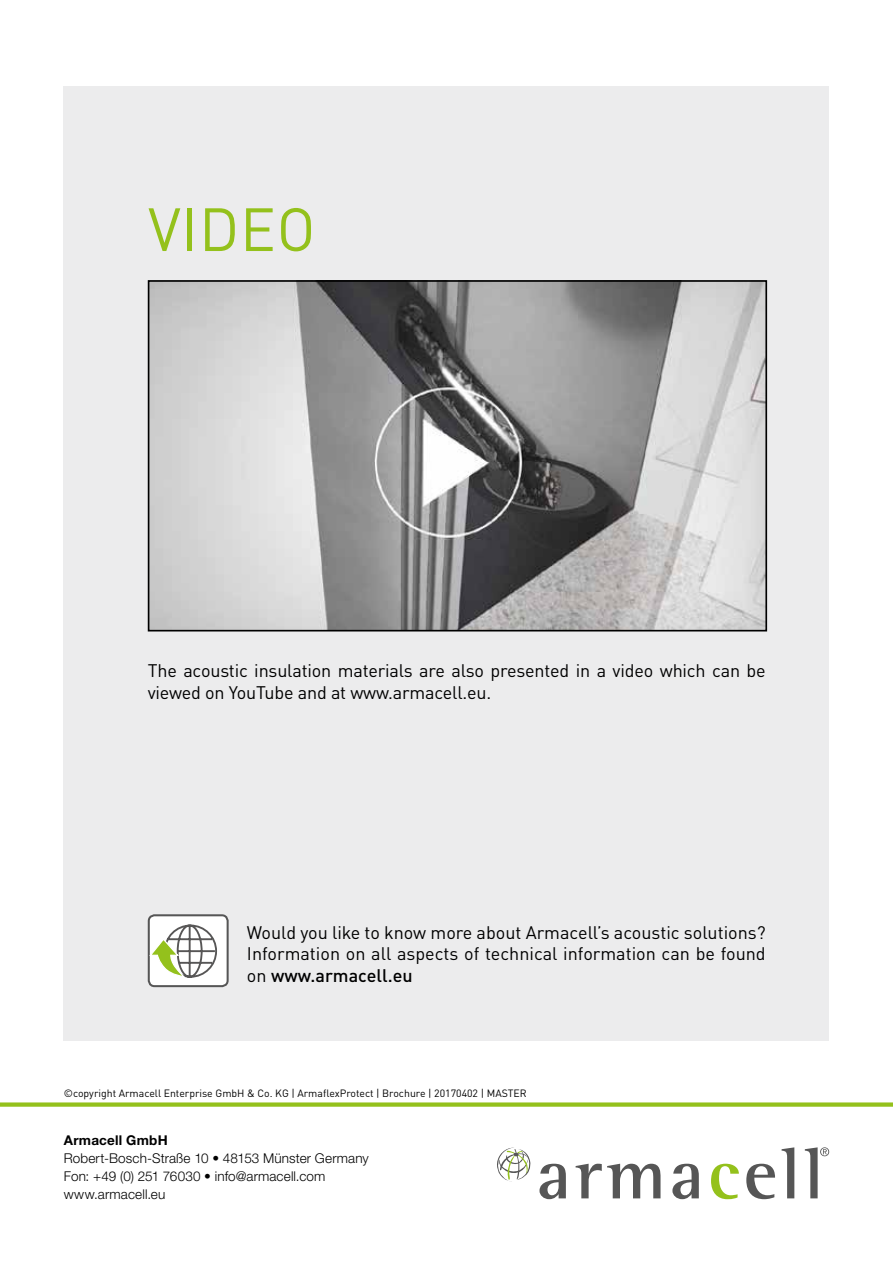
<style>
.page{position:relative;width:893px;height:1263px;background:#fff}
.page>*{position:absolute;margin:0;border:0;box-sizing:border-box;transform-origin:0 0}
.t1{font:60px "DIN Pro";letter-spacing:.01em;color:#94c11c}
.t2{font:18px/21.6px "DIN Pro";letter-spacing:-.01em;color:#000}
.t3{font:300 13.5px/18px "Helvetica Neue LT Std";letter-spacing:.01em;color:#000}
.t4{font:700 13.5px "Helvetica Neue LT Std";letter-spacing:.02em;color:#000}
.t5{font:10.5px "DIN Pro";color:#000}
.s1{font-weight:500}
</style>
<div class="page">
<div style="left:64px;top:86px;width:765px;height:954px;background:#ececed"></div>
<svg style="left:539px;top:1164px;width:27px;height:35px"></svg>
<svg style="left:576px;top:1164px;width:84px;height:34px"></svg>
<svg style="left:672px;top:1164px;width:27px;height:35px"></svg>
<svg style="left:711px;top:1164px;width:28px;height:35px"></svg>
<svg style="left:746px;top:1164px;width:29px;height:35px"></svg>
<svg style="left:782px;top:1147px;width:12px;height:51px"></svg>
<svg style="left:805px;top:1147px;width:24px;height:51px"></svg>
<svg style="left:497px;top:1147px;width:34px;height:35px"></svg>
<div style="left:0;top:1102px;width:893px;height:5px;background:#94c11c"></div>
<div style="left:149px;top:915px;width:79px;height:71px;background:#fff;border-radius:6px"></div>
<div style="left:148px;top:914px;width:81px;height:73px;border:2px solid #565656;border-radius:6px"></div>
<svg style="left:148px;top:924px;width:69px;height:55px"></svg>
<img style="left:151px;top:283px;width:613px;height:345px">
<div style="left:148px;top:280px;width:619px;height:351px;border:2px solid #000"></div>
<h1 class="t1" style="left:148px;top:182px;width:169px">VIDEO</h1>
<p class="t2" style="left:148px;top:658px;width:619px">The acoustic insulation materials are also presented in a video which can be viewed on YouTube and at www.armacell.eu.</p>
<p class="t2" style="left:247px;top:919px;width:520px;text-align:justify">Would you like to know more about Armacell’s acoustic solutions?<br>Information on all aspects of technical information can be found on <span class="s1">www.armacell.eu</span></p>
<p class="t5" style="left:64px;top:1084px;width:464px">©copyright Armacell Enterprise GmbH &amp; Co. KG | ArmaflexProtect | Brochure | 20170402 | MASTER</p>
<p class="t4" style="left:64px;top:1132px;width:105px">Armacell GmbH</p>
<p class="t3" style="left:64px;top:1149px;width:307px">Robert-Bosch-Straße 10 • 48153 Münster Germany<br>Fon: +49 (0) 251 76030 • info@armacell.com www.armacell.eu</p>
</div>
